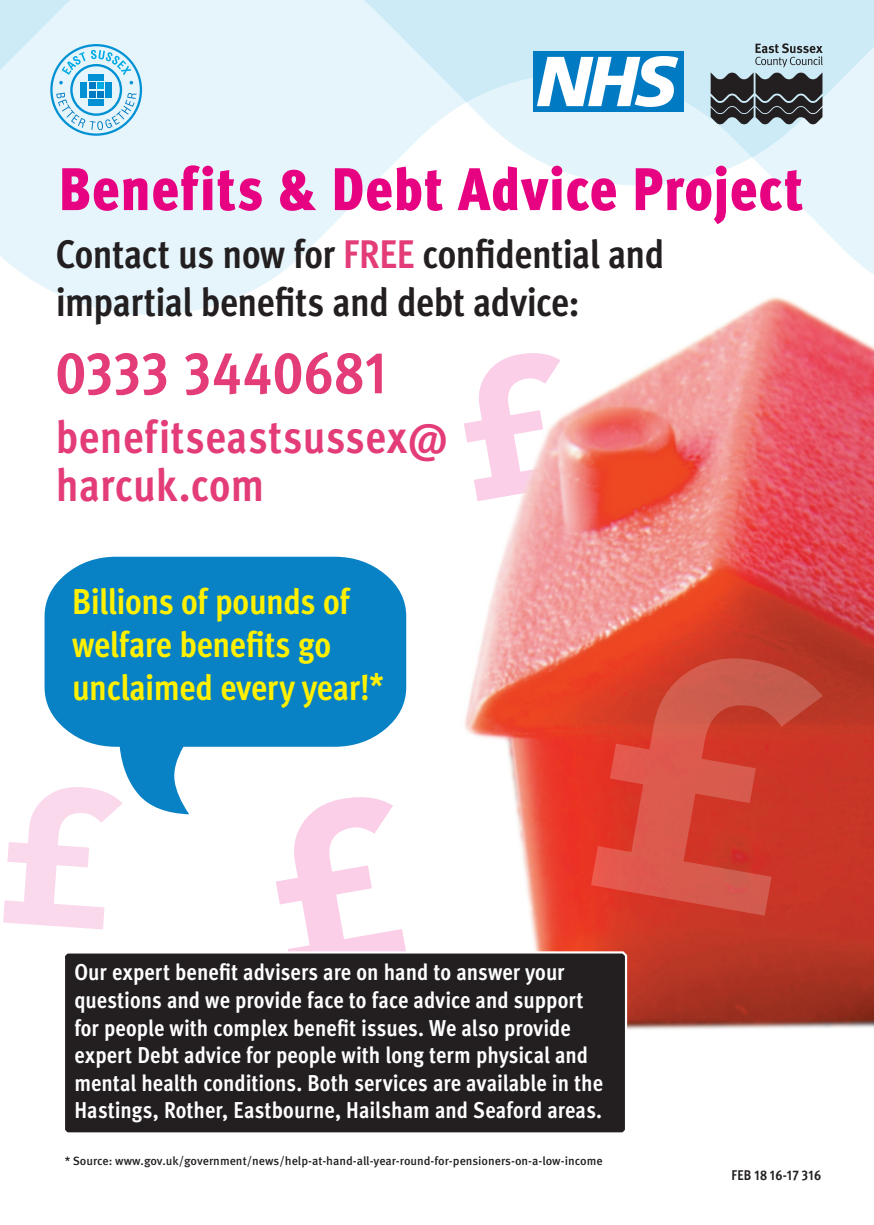
<style>
.page{position:relative;width:874px;height:1225px;background:#fff}
.page>*{position:absolute;margin:0;border:0;box-sizing:border-box;transform-origin:0 0}
.t1{font:900 60px "Meta Cond OT";letter-spacing:.015em;color:#e60281}
.t2{font:700 60px "Meta Cond OT";letter-spacing:.005em;color:#e33c78}
.t3{font:700 46px/48px "Meta Cond OT";letter-spacing:.01em;color:#e33c78}
.t4{font:700 40px/48px "Meta Cond OT";letter-spacing:-.015em;color:#231f20}
.t5{font:700 36px/43.2px "Meta Cond OT";letter-spacing:-.01em;color:#fff101}
.t6{font:700 23px/27.6px "Meta Cond OT";color:#fff}
.t7{font:700 14.2px "Meta Cond OT";letter-spacing:-.005em;color:#231f20}
.t8{font:500 12px "Meta Pro";color:#231f20}
.s1{color:#e33c78}
</style>
<div class="page">
<svg style="left:0;top:189px;width:873px;height:126px"></svg>
<svg style="left:0;top:0;width:873px;height:189px;background:#e1f3fa"></svg>
<svg style="left:276px;top:814px;width:130px;height:135px"></svg>
<svg style="left:3px;top:799px;width:108px;height:130px"></svg>
<svg style="left:44px;top:557px;width:362px;height:257px;fill:#0981c5"></svg>
<img style="left:419px;top:249px;width:454px;height:781px">
<div style="left:65px;top:949px;width:563px;height:184px;background:#231f20"></div>
<div style="left:533px;top:51px;width:150px;height:60px;background:#007ac2"></div>
<svg style="left:537px;top:56px;width:141px;height:51px"></svg>
<svg style="left:710px;top:43px;width:112px;height:81px;background:#717d83"></svg>
<svg style="left:50px;top:44px;width:92px;height:92px;background:#abdbf0"></svg>
<svg style="left:590px;top:655px;width:232px;height:260px;background:#d34536"></svg>
<h1 class="t1" style="left:59px;top:151px;width:745px">Benefits &amp; Debt Advice Project</h1>
<h3 class="t4" style="left:56px;top:231px;width:610px">Contact us now for <span class="s1">FREE</span> confidential and impartial benefits and debt advice:</h3>
<h1 class="t2" style="left:56px;top:334px;width:334px">0333 3440681</h1>
<h2 class="t3" style="left:56px;top:414px;width:393px">benefitseastsussex@ harcuk.com</h2>
<h3 class="t5" style="left:72px;top:580px;width:313px">Billions of pounds of welfare benefits go unclaimed every year!*</h3>
<p class="t6" style="left:74px;top:959px;width:530px">Our expert benefit advisers are on hand to answer your questions and we provide face to face advice and support for people with complex benefit issues. We also provide expert Debt advice for people with long term physical and mental health conditions. Both services are available in the Hastings, Rother, Eastbourne, Hailsham and Seaford areas.</p>
<p class="t8" style="left:65px;top:1153px;width:539px">* Source: www.gov.uk/government/news/help-at-hand-all-year-round-for-pensioners-on-a-low-income</p>
<p class="t7" style="left:731px;top:1166px;width:91px">FEB 18 16-17 316</p>
</div>
